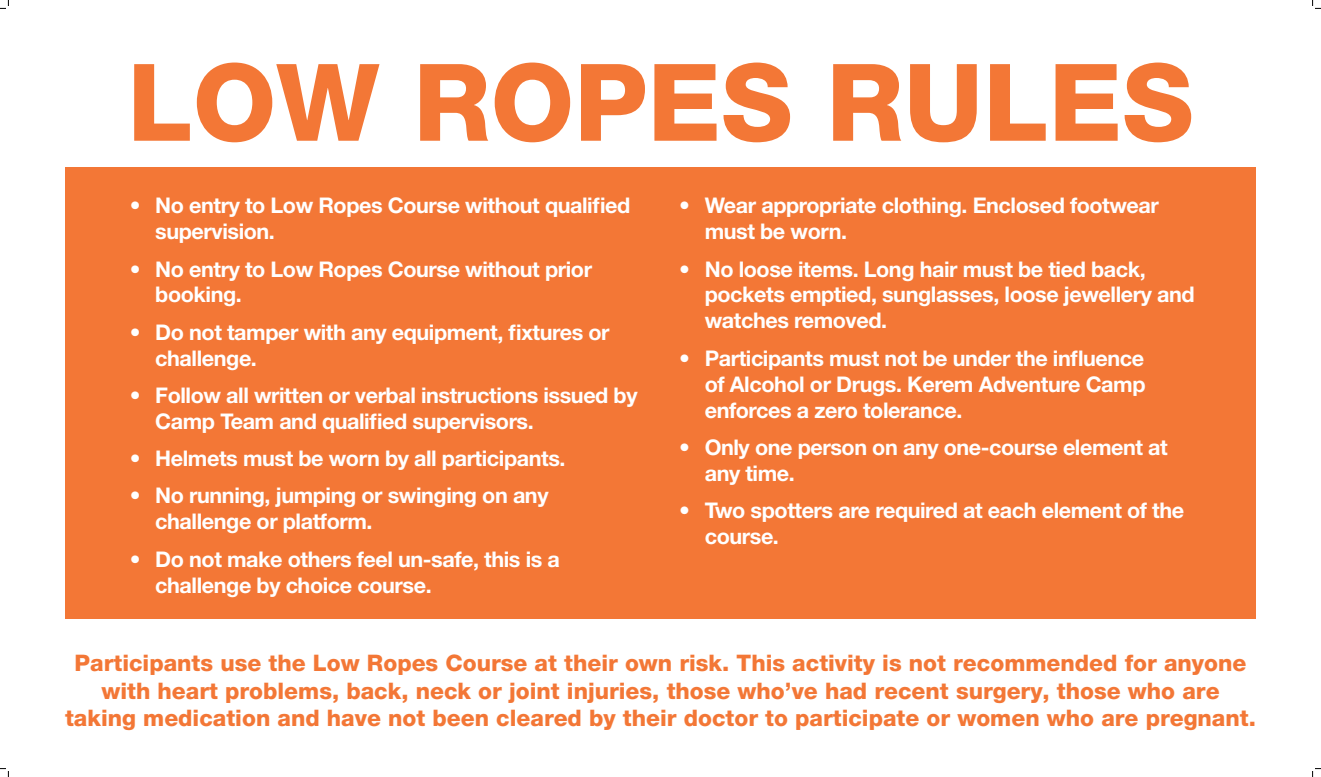
<style>
.page{position:relative;width:1321px;height:777px;background:#fff}
.page>*{position:absolute;margin:0;border:0;box-sizing:border-box;transform-origin:0 0}
.t1{font:800 107.2px "Helvetica Neue";color:#f37736}
.t2{font:800 22.8px/27.4px "Helvetica Neue";color:#f37736;text-align:center}
.t3{font:700 21.6px/25.9px "Helvetica Neue LT Std";letter-spacing:-.02em;color:#fff}
</style>
<div class="page">
<div style="left:65px;top:167px;width:1190px;height:451px;background:#f37736"></div>
<svg style="left:0;top:0;width:9px;height:9px"></svg>
<svg style="left:0;top:768px;width:9px;height:8px"></svg>
<svg style="left:1312px;top:0;width:9px;height:9px"></svg>
<svg style="left:1312px;top:768px;width:9px;height:8px"></svg>
<h1 class="t1" style="left:127px;top:39px;width:1068px">LOW ROPES RULES</h1>
<p class="t3" style="left:155px;top:192px;width:476px;text-indent:-26px">• No entry to Low Ropes Course without qualified supervision.</p>
<p class="t3" style="left:155px;top:255px;width:438px;text-indent:-26px">• No entry to Low Ropes Course without prior booking.</p>
<p class="t3" style="left:155px;top:318px;width:456px;text-indent:-26px">• Do not tamper with any equipment, fixtures or challenge.</p>
<p class="t3" style="left:155px;top:382px;width:484px;text-indent:-26px">• Follow all written or verbal instructions issued by<br>Camp Team and qualified supervisors.</p>
<p class="t3" style="left:130px;top:445px;width:437px">• Helmets must be worn by all participants.</p>
<p class="t3" style="left:155px;top:482px;width:395px;text-indent:-26px">• No running, jumping or swinging on any challenge or platform.</p>
<p class="t3" style="left:155px;top:545px;width:406px;text-indent:-26px">• Do not make others feel un-safe, this is a challenge by choice course.</p>
<p class="t3" style="left:705px;top:192px;width:456px;text-indent:-26px">• Wear appropriate clothing. Enclosed footwear must be worn.</p>
<p class="t3" style="left:705px;top:255px;width:491px;text-indent:-26px">• No loose items. Long hair must be tied back, pockets emptied, sunglasses, loose jewellery and watches removed.</p>
<p class="t3" style="left:705px;top:344px;width:442px;text-align:justify;text-indent:-26px">• Participants must not be under the influence of Alcohol or Drugs. Kerem Adventure Camp enforces a zero tolerance.</p>
<p class="t3" style="left:705px;top:433px;width:465px;text-indent:-26px">• Only one person on any one-course element at any time.</p>
<p class="t3" style="left:705px;top:497px;width:481px;text-indent:-26px">• Two spotters are required at each element of the course.</p>
<p class="t2" style="left:65px;top:649px;width:1192px">Participants use the Low Ropes Course at their own risk. This activity is not recommended for anyone with heart problems, back, neck or joint injuries, those who’ve had recent surgery, those who are taking medication and have not been cleared by their doctor to participate or women who are pregnant.</p>
</div>
